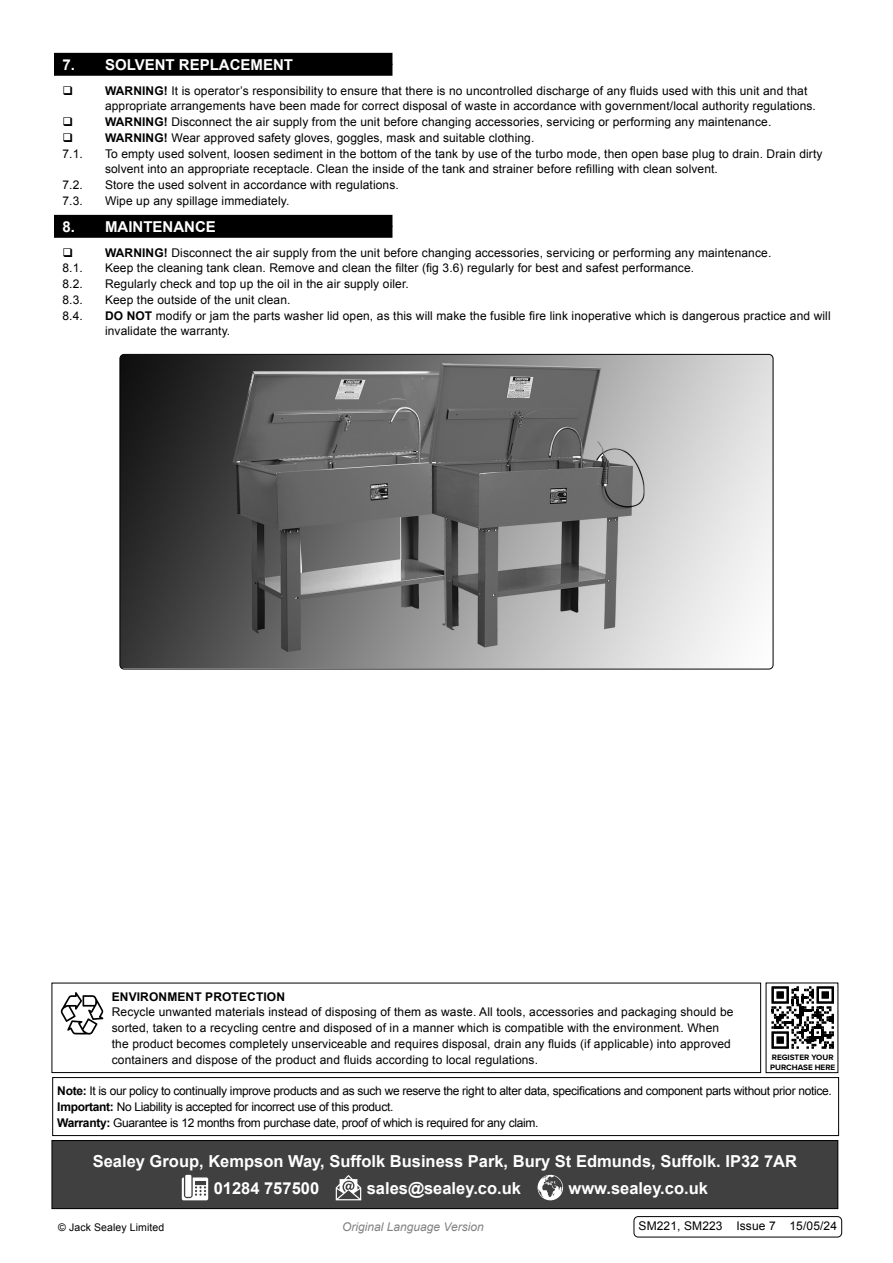
<style>
.page{position:relative;width:893px;height:1263px;background:#fff}
.page>*{position:absolute;margin:0;border:0;box-sizing:border-box;transform-origin:0 0}
.Footer_Contact_Information{font:700 16.5px "Arial";color:#fff}
.t1{font:700 15px "Arial";color:#fff}
.Body{font:12px/15.8px "Arial";letter-spacing:.01em;color:#000}
.Body-2{font:12px "Arial";letter-spacing:-.025em;color:#000}
.t2{font:italic 12px "Arial";color:#818181}
.Body-3{font:700 12px "Arial";letter-spacing:.01em;color:#000}
.Body-4{font:10.5px "Arial";letter-spacing:.01em;color:#000}
.t3{font:700 8.1px/9.4px "Proxima Nova";color:#000}
.s1{font-weight:700}
</style>
<div class="page">
<img style="left:120px;top:355px;width:653px;height:313px">
<div style="left:54px;top:64px;width:338px;height:12px;background:#000"></div>
<div style="left:54px;top:53px;width:338px;height:12px;background:#000"></div>
<div style="left:54px;top:226px;width:338px;height:12px;background:#000"></div>
<div style="left:54px;top:215px;width:338px;height:12px;background:#000"></div>
<div style="left:634px;top:1216px;width:208px;height:21px;border:1px solid #000;border-radius:4px"></div>
<div style="left:52px;top:1140px;width:786px;height:68px;background:#404040"></div>
<svg style="left:182px;top:1177px;width:26px;height:23px"></svg>
<div style="left:185px;top:1175px;width:6px;height:22px;background:#fff"></div>
<svg style="left:336px;top:1175px;width:25px;height:25px"></svg>
<svg style="left:538px;top:1175px;width:25px;height:25px"></svg>
<div style="left:52px;top:1140px;width:786px;height:69px;border:1px solid #000"></div>
<div style="left:52px;top:1077px;width:787px;height:59px;border:1px solid #000"></div>
<div style="left:52px;top:983px;width:709px;height:90px;border:1px solid #000"></div>
<svg style="left:61px;top:992px;width:42px;height:42px"></svg>
<svg style="left:771px;top:986px;width:63px;height:63px"></svg>
<p class="t1" style="left:63px;top:54px;width:232px">7. SOLVENT REPLACEMENT</p>
<p class="Body" style="left:105px;top:83px;width:712px"><span class="s1">WARNING!</span> It is operator’s responsibility to ensure that there is no uncontrolled discharge of any fluids used with this unit and that appropriate arrangements have been made for correct disposal of waste in accordance with government/local authority regulations.</p>
<p class="Body" style="left:105px;top:114px;width:668px"><span class="s1">WARNING!</span> Disconnect the air supply from the unit before changing accessories, servicing or performing any maintenance.</p>
<p class="Body" style="left:105px;top:130px;width:431px"><span class="s1">WARNING!</span> Wear approved safety gloves, goggles, mask and suitable clothing.</p>
<p class="Body" style="left:63px;top:146px;width:22px">7.1.</p>
<p class="Body" style="left:105px;top:146px;width:719px">To empty used solvent, loosen sediment in the bottom of the tank by use of the turbo mode, then open base plug to drain. Drain dirty solvent into an appropriate receptacle. Clean the inside of the tank and strainer before refilling with clean solvent.</p>
<p class="Body" style="left:63px;top:177px;width:22px">7.2.</p>
<p class="Body" style="left:105px;top:177px;width:295px">Store the used solvent in accordance with regulations.</p>
<p class="Body" style="left:63px;top:193px;width:22px">7.3.</p>
<p class="Body" style="left:105px;top:193px;width:186px">Wipe up any spillage immediately.</p>
<p class="t1" style="left:63px;top:216px;width:155px">8. MAINTENANCE</p>
<p class="Body" style="left:105px;top:245px;width:668px"><span class="s1">WARNING!</span> Disconnect the air supply from the unit before changing accessories, servicing or performing any maintenance.</p>
<p class="Body" style="left:63px;top:260px;width:22px">8.1.</p>
<p class="Body" style="left:105px;top:260px;width:591px">Keep the cleaning tank clean. Remove and clean the filter (fig 3.6) regularly for best and safest performance.</p>
<p class="Body" style="left:63px;top:276px;width:22px">8.2.</p>
<p class="Body" style="left:105px;top:276px;width:305px">Regularly check and top up the oil in the air supply oiler.</p>
<p class="Body" style="left:63px;top:292px;width:22px">8.3.</p>
<p class="Body" style="left:105px;top:292px;width:187px">Keep the outside of the unit clean.</p>
<p class="Body" style="left:63px;top:308px;width:22px">8.4.</p>
<p class="Body" style="left:105px;top:308px;width:727px"><span class="s1">DO NOT</span> modify or jam the parts washer lid open, as this will make the fusible fire link inoperative which is dangerous practice and will invalidate the warranty.</p>
<p class="Body-3" style="left:112px;top:988px;width:175px">ENVIRONMENT PROTECTION</p>
<p class="Body" style="left:112px;top:1004px;width:623px">Recycle unwanted materials instead of disposing of them as waste. All tools, accessories and packaging should be sorted, taken to a recycling centre and disposed of in a manner which is compatible with the environment. When the product becomes completely unserviceable and requires disposal, drain any fluids (if applicable) into approved containers and dispose of the product and fluids according to local regulations.</p>
<p class="t3" style="left:770px;top:1053px;width:67px">REGISTER YOUR<br>PURCHASE HERE</p>
<p class="Body-2" style="left:57px;top:1083px;width:776px"><span class="s1">Note:</span> It is our policy to continually improve products and as such we reserve the right to alter data, specifications and component parts without prior notice.</p>
<p class="Body-2" style="left:57px;top:1099px;width:338px"><span class="s1">Important:</span> No Liability is accepted for incorrect use of this product.</p>
<p class="Body-2" style="left:57px;top:1114px;width:483px"><span class="s1">Warranty:</span> Guarantee is 12 months from purchase date, proof of which is required for any claim.</p>
<p class="Footer_Contact_Information" style="left:93px;top:1150px;width:706px">Sealey Group, Kempson Way, Suffolk Business Park, Bury St Edmunds, Suffolk. IP32 7AR</p>
<p class="Footer_Contact_Information" style="left:214px;top:1177px;width:107px">01284 757500</p>
<p class="Footer_Contact_Information" style="left:367px;top:1177px;width:156px">sales@sealey.co.uk</p>
<p class="Footer_Contact_Information" style="left:569px;top:1177px;width:141px">www.sealey.co.uk</p>
<p class="Body-4" style="left:58px;top:1220px;width:108px">© Jack Sealey Limited</p>
<p class="t2" style="left:342px;top:1219px;width:143px">Original Language Version</p>
<p class="Body" style="left:639px;top:1218px;width:200px">SM221, SM223 Issue 7 15/05/24</p>
</div>
